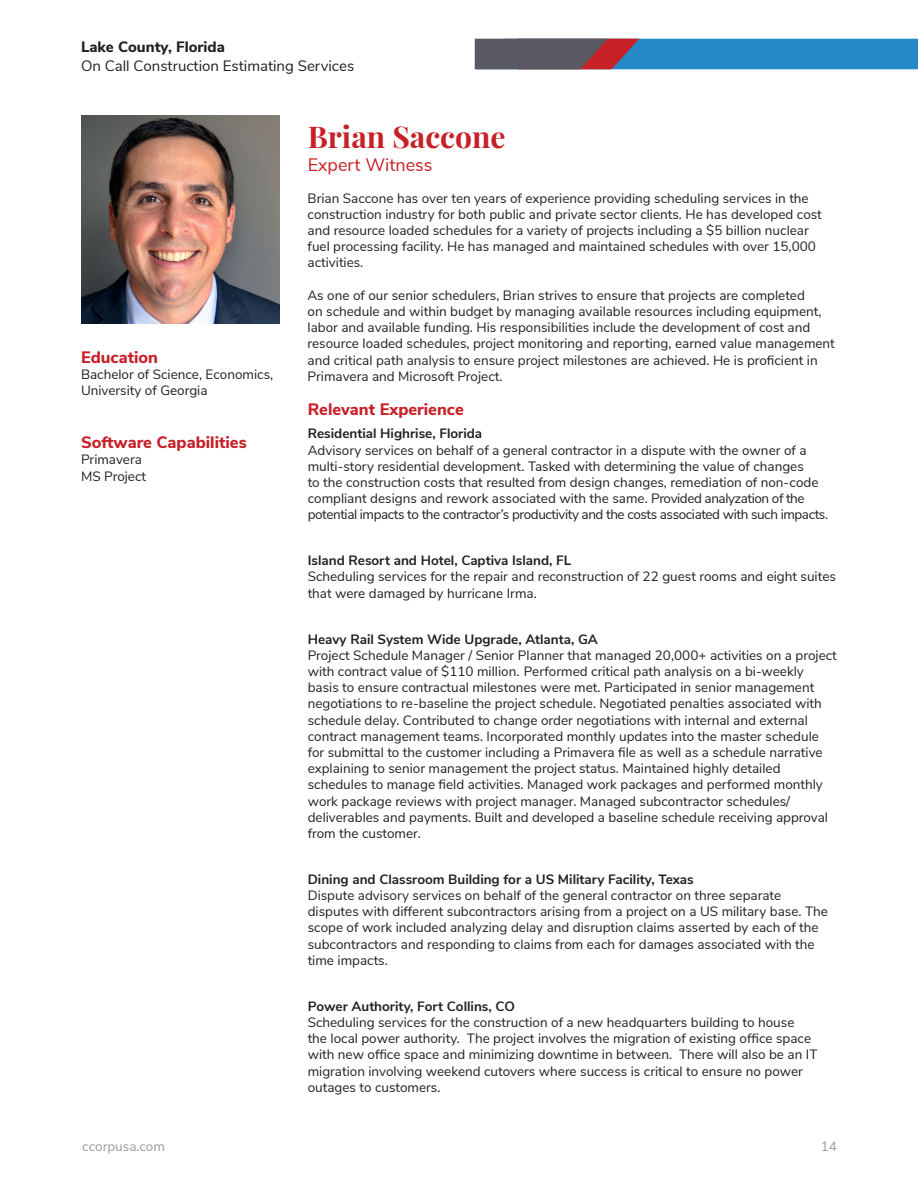
<style>
.page{position:relative;width:918px;height:1188px;background:#fff}
.page>*{position:absolute;margin:0;border:0;box-sizing:border-box;transform-origin:0 0}
.Nested_-_Bio_Nam_Tit{font:700 30px "Playfair Display";color:#c72027}
.Nested_-_Bio_Nam_Tit-2{font:18px "Nunito Sans";color:#c72027}
.Resume_Edu___Cert{font:800 16.5px "Nunito Sans";color:#c72027}
.List_Header_Bold_-_R{font:800 16.5px "Nunito Sans";color:#c72027}
.t1{font:15px "Nunito Sans";color:#231f20}
.t2{font:800 15px "Nunito Sans";color:#231f20}
.Resume_Projects{font:13.5px/16.2px "Nunito Sans";color:#231f20}
.Body{font:13.5px/16.2px "Nunito Sans";color:#231f20}
.Resume_Edu___Cert-2{font:13.5px/16.2px "Nunito Sans";color:#231f20}
.t3{font:13.5px "Nunito Sans";color:#9c989f}
.s1{font-weight:700}
</style>
<div class="page">
<svg style="left:475px;top:39px;width:443px;height:30px;background:#3e749e"></svg>
<img style="left:81px;top:116px;width:198px;height:208px">
<p class="t2" style="left:81px;top:35px;width:145px">Lake County, Florida</p>
<p class="t1" style="left:81px;top:55px;width:275px">On Call Construction Estimating Services</p>
<p class="Resume_Edu___Cert" style="left:81px;top:345px;width:79px">Education</p>
<p class="Resume_Edu___Cert-2" style="left:81px;top:365px;width:194px">Bachelor of Science, Economics,<br>University of Georgia</p>
<p class="Resume_Edu___Cert" style="left:81px;top:430px;width:167px">Software Capabilities</p>
<p class="Resume_Edu___Cert-2" style="left:81px;top:451px;width:67px">Primavera<br>MS Project</p>
<p class="Nested_-_Bio_Nam_Tit" style="left:308px;top:113px;width:199px">Brian Saccone</p>
<p class="Nested_-_Bio_Nam_Tit-2" style="left:308px;top:151px;width:126px">Expert Witness</p>
<p class="Body" style="left:308px;top:189px;width:516px">Brian Saccone has over ten years of experience providing scheduling services in the construction industry for both public and private sector clients. He has developed cost and resource loaded schedules for a variety of projects including a $5 billion nuclear fuel processing facility. He has managed and maintained schedules with over 15,000 activities.</p>
<p class="Body" style="left:308px;top:286px;width:529px">As one of our senior schedulers, Brian strives to ensure that projects are completed<br>on schedule and within budget by managing available resources including equipment, labor and available funding. His responsibilities include the development of cost and resource loaded schedules, project monitoring and reporting, earned value management and critical path analysis to ensure project milestones are achieved. He is proficient in Primavera and Microsoft Project.</p>
<p class="List_Header_Bold_-_R" style="left:308px;top:398px;width:158px">Relevant Experience</p>
<p class="Resume_Projects" style="left:308px;top:425px;width:522px"><span class="s1">Residential Highrise, Florida<br></span>Advisory services on behalf of a general contractor in a dispute with the owner of a multi-story residential development. Tasked with determining the value of changes<br>to the construction costs that resulted from design changes, remediation of non-code compliant designs and rework associated with the same. Provided analyzation of the potential impacts to the contractor’s productivity and the costs associated with such impacts.</p>
<p class="Resume_Projects" style="left:308px;top:552px;width:530px"><span class="s1">Island Resort and Hotel, Captiva Island, FL<br></span>Scheduling services for the repair and reconstruction of 22 guest rooms and eight suites that were damaged by hurricane Irma.</p>
<p class="Resume_Projects" style="left:308px;top:630px;width:531px"><span class="s1">Heavy Rail System Wide Upgrade, Atlanta, GA<br></span>Project Schedule Manager / Senior Planner that managed 20,000+ activities on a project with contract value of $110 million. Performed critical path analysis on a bi-weekly basis to ensure contractual milestones were met. Participated in senior management negotiations to re-baseline the project schedule. Negotiated penalties associated with schedule delay. Contributed to change order negotiations with internal and external contract management teams. Incorporated monthly updates into the master schedule for submittal to the customer including a Primavera file as well as a schedule narrative explaining to senior management the project status. Maintained highly detailed schedules to manage field activities. Managed work packages and performed monthly work package reviews with project manager. Managed subcontractor schedules/ deliverables and payments. Built and developed a baseline schedule receiving approval from the customer.</p>
<p class="Resume_Projects" style="left:308px;top:870px;width:522px"><span class="s1">Dining and Classroom Building for a US Military Facility, Texas<br></span>Dispute advisory services on behalf of the general contractor on three separate disputes with different subcontractors arising from a project on a US military base. The scope of work included analyzing delay and disruption claims asserted by each of the subcontractors and responding to claims from each for damages associated with the time impacts.</p>
<p class="Resume_Projects" style="left:308px;top:997px;width:511px"><span class="s1">Power Authority, Fort Collins, CO<br></span>Scheduling services for the construction of a new headquarters building to house<br>the local power authority. The project involves the migration of existing office space with new office space and minimizing downtime in between. There will also be an IT migration involving weekend cutovers where success is critical to ensure no power outages to customers.</p>
<p class="t3" style="left:82px;top:1137px;width:84px">ccorpusa.com</p>
<p class="t3" style="left:821px;top:1137px;width:18px">14</p>
</div>
